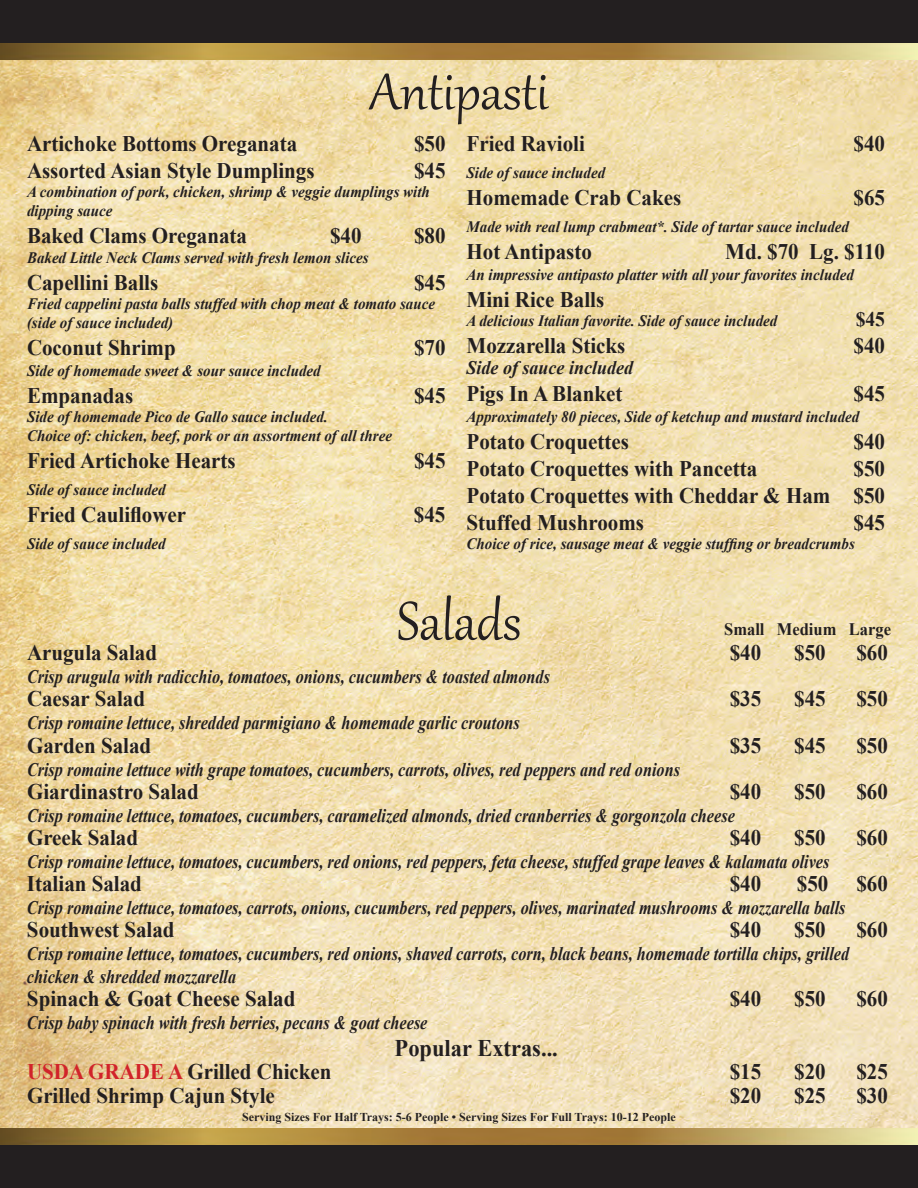
<style>
.page{position:relative;width:918px;height:1188px;background:#fff}
.page>*{position:absolute;margin:0;border:0;box-sizing:border-box;transform-origin:0 0}
.t1{font:66.45px "Gabriola";color:#231f20;scale:.94 1}
.t2{font:63px "Gabriola";color:#231f20}
.t3{font:700 23.85px "Times New Roman";color:#231f20;scale:.94 1}
.t4{font:700 22.2px "Times New Roman";color:#231f20;scale:.94 1}
.t5{font:700 20.7px "Times New Roman";color:#231f20;scale:.94 1}
.t6{font:italic 700 19.05px/23.1px "Times New Roman";color:#231f20;scale:.85 1}
.t7{font:italic 700 19.05px "Times New Roman";color:#231f20;scale:.94 1}
.t8{font:700 17.55px "Times New Roman";color:#231f20;scale:.94 1}
.t9{font:italic 700 15.9px/19.2px "Times New Roman";color:#231f20;scale:.94 1}
.t10{font:700 12px "Times New Roman";color:#231f20}
.s1{color:#d1232a}
</style>
<div class="page">
<img style="left:0;top:59px;width:918px;height:1070px">
<div style="left:0;top:1129px;width:918px;height:59px;background:#231f20"></div>
<img style="left:0;top:1129px;width:918px;height:16px">
<div style="left:0;top:0;width:918px;height:59px;background:#231f20"></div>
<img style="left:0;top:43px;width:918px;height:16px">
<p class="t2" style="left:369px;top:50px;width:181px">Antipasti</p>
<p class="t4" style="left:27px;top:128px;width:289px">Artichoke Bottoms Oreganata</p>
<p class="t4" style="left:414px;top:128px;width:35px">$50</p>
<p class="t4" style="left:27px;top:155px;width:307px">Assorted Asian Style Dumplings</p>
<p class="t4" style="left:414px;top:155px;width:35px">$45</p>
<p class="t9" style="left:27px;top:182px;width:430px">A combination of pork, chicken, shrimp &amp; veggie dumplings with dipping sauce</p>
<p class="t4" style="left:27px;top:221px;width:236px">Baked Clams Oreganata</p>
<p class="t4" style="left:330px;top:221px;width:35px">$40</p>
<p class="t4" style="left:414px;top:221px;width:35px">$80</p>
<p class="t9" style="left:27px;top:247px;width:365px">Baked Little Neck Clams served with fresh lemon slices</p>
<p class="t4" style="left:27px;top:267px;width:141px">Capellini Balls</p>
<p class="t4" style="left:414px;top:267px;width:35px">$45</p>
<p class="t9" style="left:27px;top:293px;width:436px">Fried cappelini pasta balls stuffed with chop meat &amp; tomato sauce (side of sauce included)</p>
<p class="t4" style="left:27px;top:332px;width:160px">Coconut Shrimp</p>
<p class="t4" style="left:414px;top:332px;width:35px">$70</p>
<p class="t9" style="left:27px;top:360px;width:314px">Side of homemade sweet &amp; sour sauce included</p>
<p class="t4" style="left:27px;top:380px;width:114px">Empanadas</p>
<p class="t4" style="left:414px;top:380px;width:35px">$45</p>
<p class="t9" style="left:27px;top:407px;width:322px">Side of homemade Pico de Gallo sauce included.</p>
<p class="t9" style="left:27px;top:426px;width:390px">Choice of: chicken, beef, pork or an assortment of all three</p>
<p class="t4" style="left:27px;top:445px;width:224px">Fried Artichoke Hearts</p>
<p class="t4" style="left:414px;top:445px;width:35px">$45</p>
<p class="t9" style="left:27px;top:480px;width:149px">Side of sauce included</p>
<p class="t4" style="left:27px;top:499px;width:171px">Fried Cauliflower</p>
<p class="t4" style="left:414px;top:499px;width:35px">$45</p>
<p class="t9" style="left:27px;top:534px;width:149px">Side of sauce included</p>
<p class="t4" style="left:467px;top:128px;width:127px">Fried Ravioli</p>
<p class="t4" style="left:854px;top:128px;width:35px">$40</p>
<p class="t9" style="left:467px;top:163px;width:149px">Side of sauce included</p>
<p class="t4" style="left:467px;top:182px;width:230px">Homemade Crab Cakes</p>
<p class="t4" style="left:854px;top:182px;width:35px">$65</p>
<p class="t9" style="left:467px;top:217px;width:408px">Made with real lump crabmeat*. Side of tartar sauce included</p>
<p class="t4" style="left:467px;top:237px;width:135px">Hot Antipasto</p>
<p class="t4" style="left:725px;top:237px;width:172px">Md. $70 Lg. $110</p>
<p class="t9" style="left:467px;top:265px;width:414px">An impressive antipasto platter with all your favorites included</p>
<p class="t4" style="left:467px;top:284px;width:148px">Mini Rice Balls</p>
<p class="t9" style="left:467px;top:311px;width:332px">A delicious Italian favorite. Side of sauce included</p>
<p class="t5" style="left:856px;top:305px;width:33px">$45</p>
<p class="t4" style="left:467px;top:331px;width:170px">Mozzarella Sticks</p>
<p class="t4" style="left:854px;top:331px;width:35px">$40</p>
<p class="t7" style="left:467px;top:354px;width:179px">Side of sauce included</p>
<p class="t4" style="left:467px;top:378px;width:167px">Pigs In A Blanket</p>
<p class="t4" style="left:854px;top:378px;width:35px">$45</p>
<p class="t9" style="left:467px;top:406px;width:420px">Approximately 80 pieces, Side of ketchup and mustard included</p>
<p class="t4" style="left:467px;top:426px;width:174px">Potato Croquettes</p>
<p class="t4" style="left:854px;top:426px;width:35px">$40</p>
<p class="t4" style="left:467px;top:453px;width:311px">Potato Croquettes with Pancetta</p>
<p class="t4" style="left:854px;top:453px;width:35px">$50</p>
<p class="t4" style="left:467px;top:480px;width:447px">Potato Croquettes with Cheddar &amp; Ham $50</p>
<p class="t4" style="left:467px;top:507px;width:190px">Stuffed Mushrooms</p>
<p class="t4" style="left:854px;top:507px;width:35px">$45</p>
<p class="t9" style="left:467px;top:534px;width:415px">Choice of rice, sausage meat &amp; veggie stuffing or breadcrumbs</p>
<p class="t1" style="left:397px;top:578px;width:133px">Salads</p>
<p class="t8" style="left:724px;top:617px;width:179px">Small Medium Large</p>
<p class="t4" style="left:27px;top:637px;width:140px">Arugula Salad</p>
<p class="t4" style="left:730px;top:637px;width:35px">$40</p>
<p class="t4" style="left:794px;top:637px;width:35px">$50</p>
<p class="t4" style="left:856px;top:637px;width:35px">$60</p>
<p class="t6" style="left:27px;top:665px;width:617px">Crisp arugula with radicchio, tomatoes, onions, cucumbers &amp; toasted almonds</p>
<p class="t4" style="left:27px;top:684px;width:127px">Caesar Salad</p>
<p class="t4" style="left:730px;top:684px;width:35px">$35</p>
<p class="t4" style="left:794px;top:684px;width:35px">$45</p>
<p class="t4" style="left:856px;top:684px;width:35px">$50</p>
<p class="t6" style="left:27px;top:711px;width:581px">Crisp romaine lettuce, shredded parmigiano &amp; homemade garlic croutons</p>
<p class="t4" style="left:27px;top:730px;width:134px">Garden Salad</p>
<p class="t4" style="left:730px;top:730px;width:35px">$35</p>
<p class="t4" style="left:794px;top:730px;width:35px">$45</p>
<p class="t4" style="left:856px;top:730px;width:35px">$50</p>
<p class="t6" style="left:27px;top:757px;width:770px">Crisp romaine lettuce with grape tomatoes, cucumbers, carrots, olives, red peppers and red onions</p>
<p class="t4" style="left:27px;top:776px;width:184px">Giardinastro Salad</p>
<p class="t4" style="left:730px;top:776px;width:35px">$40</p>
<p class="t4" style="left:794px;top:776px;width:35px">$50</p>
<p class="t4" style="left:856px;top:776px;width:35px">$60</p>
<p class="t6" style="left:27px;top:803px;width:834px">Crisp romaine lettuce, tomatoes, cucumbers, caramelized almonds, dried cranberries &amp; gorgonzola cheese</p>
<p class="t4" style="left:27px;top:822px;width:120px">Greek Salad</p>
<p class="t4" style="left:730px;top:822px;width:35px">$40</p>
<p class="t4" style="left:794px;top:822px;width:35px">$50</p>
<p class="t4" style="left:856px;top:822px;width:35px">$60</p>
<p class="t6" style="left:27px;top:849px;width:946px">Crisp romaine lettuce, tomatoes, cucumbers, red onions, red peppers, feta cheese, stuffed grape leaves &amp; kalamata olives</p>
<p class="t4" style="left:27px;top:868px;width:124px">Italian Salad</p>
<p class="t4" style="left:730px;top:868px;width:35px">$40</p>
<p class="t4" style="left:797px;top:868px;width:35px">$50</p>
<p class="t4" style="left:856px;top:868px;width:35px">$60</p>
<p class="t6" style="left:27px;top:896px;width:965px">Crisp romaine lettuce, tomatoes, carrots, onions, cucumbers, red peppers, olives, marinated mushrooms &amp; mozzarella balls</p>
<p class="t4" style="left:27px;top:914px;width:159px">Southwest Salad</p>
<p class="t4" style="left:730px;top:914px;width:35px">$40</p>
<p class="t4" style="left:794px;top:914px;width:35px">$50</p>
<p class="t4" style="left:856px;top:914px;width:35px">$60</p>
<p class="t6" style="left:27px;top:942px;width:969px">Crisp romaine lettuce, tomatoes, cucumbers, red onions, shaved carrots, corn, black beans, homemade tortilla chips, grilled chicken &amp; shredded mozzarella</p>
<p class="t4" style="left:27px;top:984px;width:287px">Spinach &amp; Goat Cheese Salad</p>
<p class="t4" style="left:730px;top:984px;width:35px">$40</p>
<p class="t4" style="left:794px;top:984px;width:35px">$50</p>
<p class="t4" style="left:856px;top:984px;width:35px">$60</p>
<p class="t6" style="left:27px;top:1011px;width:473px">Crisp baby spinach with fresh berries, pecans &amp; goat cheese</p>
<p class="t3" style="left:395px;top:1032px;width:175px">Popular Extras...</p>
<p class="t4" style="left:27px;top:1057px;width:325px"><span class="s1">USDA GRADE A</span> Grilled Chicken</p>
<p class="t4" style="left:730px;top:1057px;width:35px">$15</p>
<p class="t4" style="left:794px;top:1057px;width:35px">$20</p>
<p class="t4" style="left:856px;top:1057px;width:35px">$25</p>
<p class="t4" style="left:27px;top:1080px;width:265px">Grilled Shrimp Cajun Style</p>
<p class="t4" style="left:730px;top:1080px;width:35px">$20</p>
<p class="t4" style="left:794px;top:1080px;width:35px">$25</p>
<p class="t4" style="left:856px;top:1080px;width:35px">$30</p>
<p class="t10" style="left:242px;top:1108px;width:435px">Serving Sizes For Half Trays: 5-6 People • Serving Sizes For Full Trays: 10-12 People</p>
</div>
